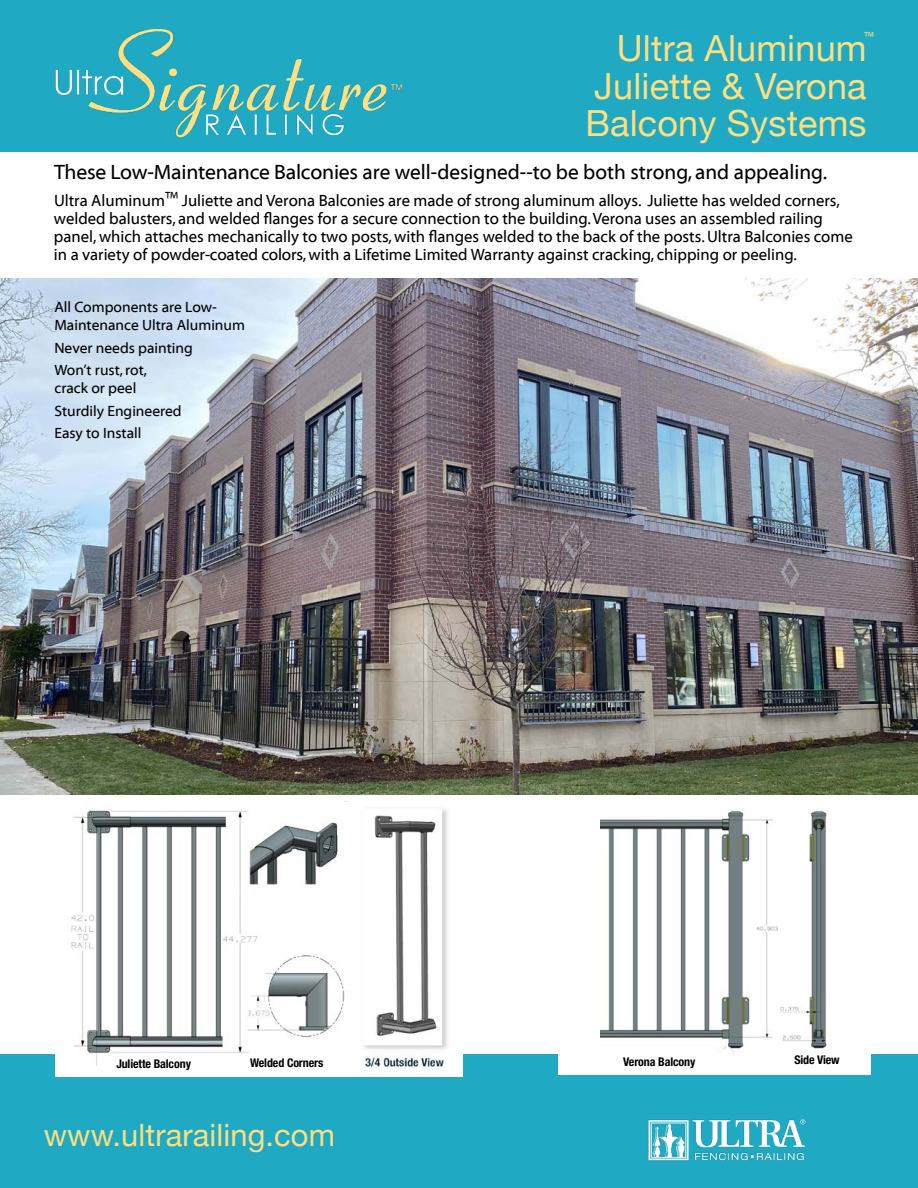
<style>
.page{position:relative;width:918px;height:1188px;background:#fff}
.page>*{position:absolute;margin:0;border:0;box-sizing:border-box;transform-origin:0 0}
.t1{font:36px/37.5px "Helvetica Neue";letter-spacing:.005em;color:#fede7f;text-align:justify}
.t2{font:30.75px "Helvetica Neue";letter-spacing:.005em;color:#fede7f}
.t3{font:21px "Myriad Web";color:#000}
.t4{font:16.5px/18px "Myriad Web";color:#000}
.t5{font:15px/22.5px "Myriad Web CE";color:#000}
.t6{font:700 condensed 12px "Helvetica Neue";letter-spacing:-.01em;color:#000}
.t7{font:12px "Myriad Web";color:#fede7f}
</style>
<div class="page">
<div style="left:0;top:1054px;width:918px;height:134px;background:#1fa9c2"></div>
<div style="left:558px;top:802px;width:313px;height:273px;background:#fff"></div>
<img style="left:0;top:279px;width:918px;height:516px">
<div style="left:0;top:0;width:918px;height:152px;background:#1fa9c2"></div>
<img style="left:55px;top:28px;width:348px;height:110px">
<img style="left:648px;top:1119px;width:158px;height:42px">
<img style="left:343px;top:801px;width:120px;height:276px">
<img style="left:55px;top:802px;width:298px;height:275px">
<img style="left:600px;top:811px;width:227px;height:242px">
<p class="t7" style="left:864px;top:30px;width:11px">™</p>
<h1 class="t1" style="left:585px;top:32px;width:283px;text-indent:31px">Ultra Aluminum Juliette &amp; Verona Balcony Systems</h1>
<p class="t3" style="left:54px;top:162px;width:775px">These Low-Maintenance Balconies are well-designed--to be both strong, and appealing.</p>
<p class="t4" style="left:54px;top:192px;width:800px">Ultra Aluminum™ Juliette and Verona Balconies are made of strong aluminum alloys. Juliette has welded corners, welded balusters, and welded flanges for a secure connection to the building. Verona uses an assembled railing panel, which attaches mechanically to two posts, with flanges welded to the back of the posts. Ultra Balconies come in a variety of powder-coated colors, with a Lifetime Limited Warranty against cracking, chipping or peeling.</p>
<p class="t5" style="left:54px;top:299px;width:192px;line-height:18px">All Components are Low-<br>Maintenance Ultra Aluminum</p>
<p class="t5" style="left:54px;top:337px;width:140px">Never needs painting<br>Won’t rust, rot,</p>
<p class="t5" style="left:54px;top:377px;width:129px">crack or peel<br>Sturdily Engineered<br>Easy to Install</p>
<p class="t6" style="left:116px;top:1056px;width:76px">Juliette Balcony</p>
<p class="t6" style="left:250px;top:1056px;width:75px">Welded Corners</p>
<p class="t6" style="left:623px;top:1054px;width:74px">Verona Balcony</p>
<p class="t6" style="left:794px;top:1053px;width:47px">Side View</p>
<h2 class="t2" style="left:44px;top:1113px;width:293px">www.ultrarailing.com</h2>
</div>
